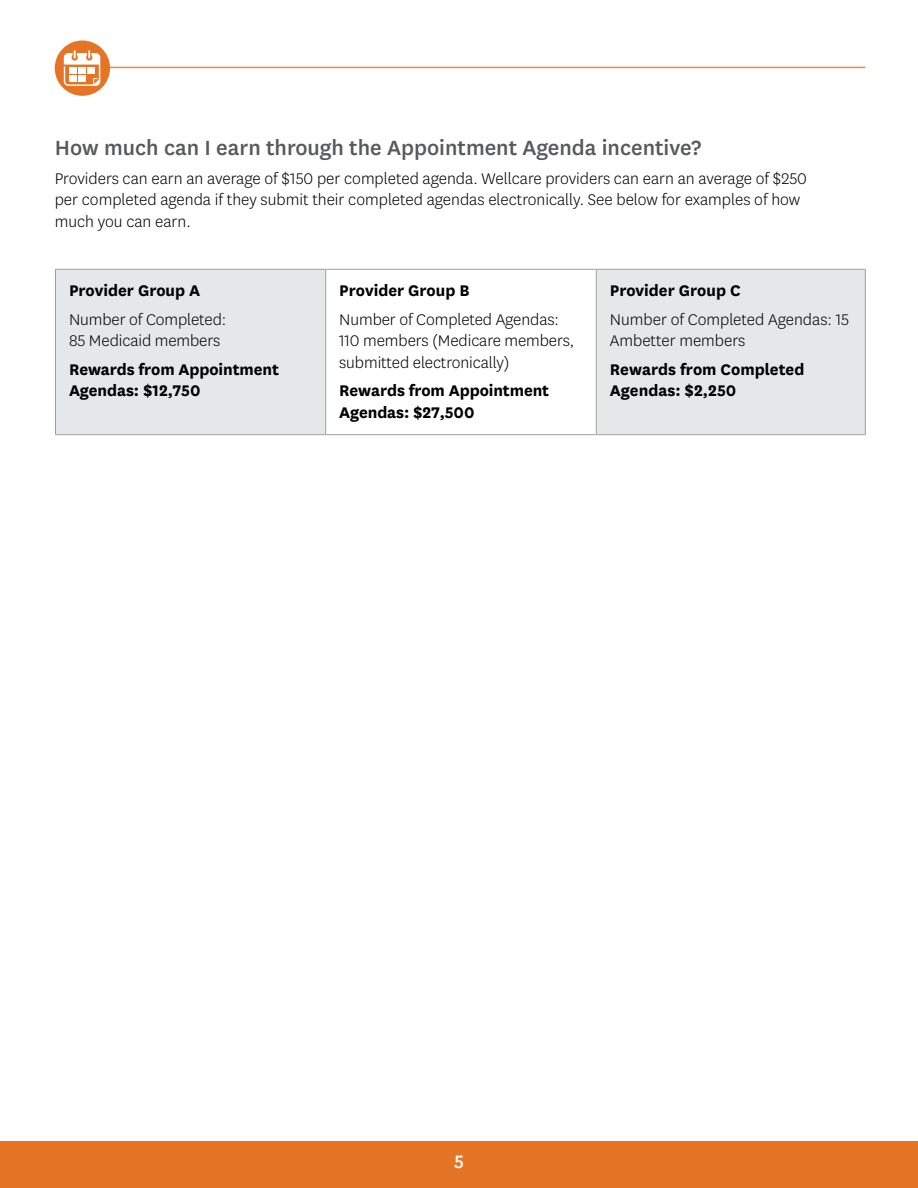
<style>
.page{position:relative;width:918px;height:1188px;background:#fff}
.page>*{position:absolute;margin:0;border:0;box-sizing:border-box;transform-origin:0 0}
.t1{font:500 24px "Centene Sans";color:#58595b}
.t2{font:500 21px "Centene Sans";color:#fff}
.t3{font:300 18px/21.6px "Centene Sans";color:#000}
.t4{font:700 18px/21.6px "Centene Sans";letter-spacing:-.005em;color:#000}
</style>
<div class="page">
<div style="left:0;top:1141px;width:458px;height:47px;background:#e57424"></div>
<div style="left:458px;top:1141px;width:460px;height:47px;background:#e57424"></div>
<hr style="left:92px;top:67px;width:773px;height:1px;background:#ea8c48">
<div style="left:55px;top:41px;width:55px;height:55px;background:#e57424;border-radius:50%"></div>
<svg style="left:64px;top:50px;width:36px;height:36px"></svg>
<div style="left:69px;top:67px;width:7px;height:6px;background:#fff"></div>
<div style="left:69px;top:75px;width:7px;height:6px;background:#fff"></div>
<div style="left:79px;top:67px;width:7px;height:6px;background:#fff"></div>
<div style="left:79px;top:75px;width:7px;height:6px;background:#fff"></div>
<div style="left:88px;top:67px;width:7px;height:6px;background:#fff"></div>
<div style="left:56px;top:270px;width:809px;height:164px;background:#e6e7e8"></div>
<div style="left:326px;top:269px;width:270px;height:166px;background:#fff"></div>
<hr style="left:325px;top:270px;width:1px;height:164px;background:#9d9fa2">
<hr style="left:55px;top:270px;width:1px;height:164px;background:#9d9fa2">
<hr style="left:55px;top:269px;width:271px;height:1px;background:#9d9fa2">
<hr style="left:326px;top:269px;width:270px;height:1px;background:#9d9fa2">
<hr style="left:596px;top:269px;width:270px;height:1px;background:#9d9fa2">
<hr style="left:596px;top:270px;width:1px;height:164px;background:#9d9fa2">
<hr style="left:865px;top:270px;width:1px;height:164px;background:#9d9fa2">
<hr style="left:55px;top:434px;width:271px;height:1px;background:#9d9fa2">
<hr style="left:326px;top:434px;width:270px;height:1px;background:#9d9fa2">
<hr style="left:596px;top:434px;width:270px;height:1px;background:#9d9fa2">
<h3 class="t1" style="left:55px;top:132px;width:648px">How much can I earn through the Appointment Agenda incentive?</h3>
<p class="t3" style="left:55px;top:167px;width:754px">Providers can earn an average of $150 per completed agenda. Wellcare providers can earn an average of $250 per completed agenda if they submit their completed agendas electronically. See below for examples of how much you can earn.</p>
<p class="t4" style="left:69px;top:279px;width:133px">Provider Group A</p>
<p class="t3" style="left:69px;top:308px;width:159px">Number of Completed:<br>85 Medicaid members</p>
<p class="t4" style="left:69px;top:357px;width:212px">Rewards from Appointment<br>Agendas: $12,750</p>
<p class="t4" style="left:339px;top:279px;width:132px">Provider Group B</p>
<p class="t3" style="left:339px;top:308px;width:236px">Number of Completed Agendas:<br>110 members (Medicare members, submitted electronically)</p>
<p class="t4" style="left:339px;top:379px;width:212px">Rewards from Appointment<br>Agendas: $27,500</p>
<p class="t4" style="left:610px;top:279px;width:132px">Provider Group C</p>
<p class="t3" style="left:610px;top:308px;width:241px">Number of Completed Agendas: 15<br>Ambetter members</p>
<p class="t4" style="left:610px;top:357px;width:196px">Rewards from Completed<br>Agendas: $2,250</p>
<p class="t2" style="left:454px;top:1147px;width:11px">5</p>
</div>
